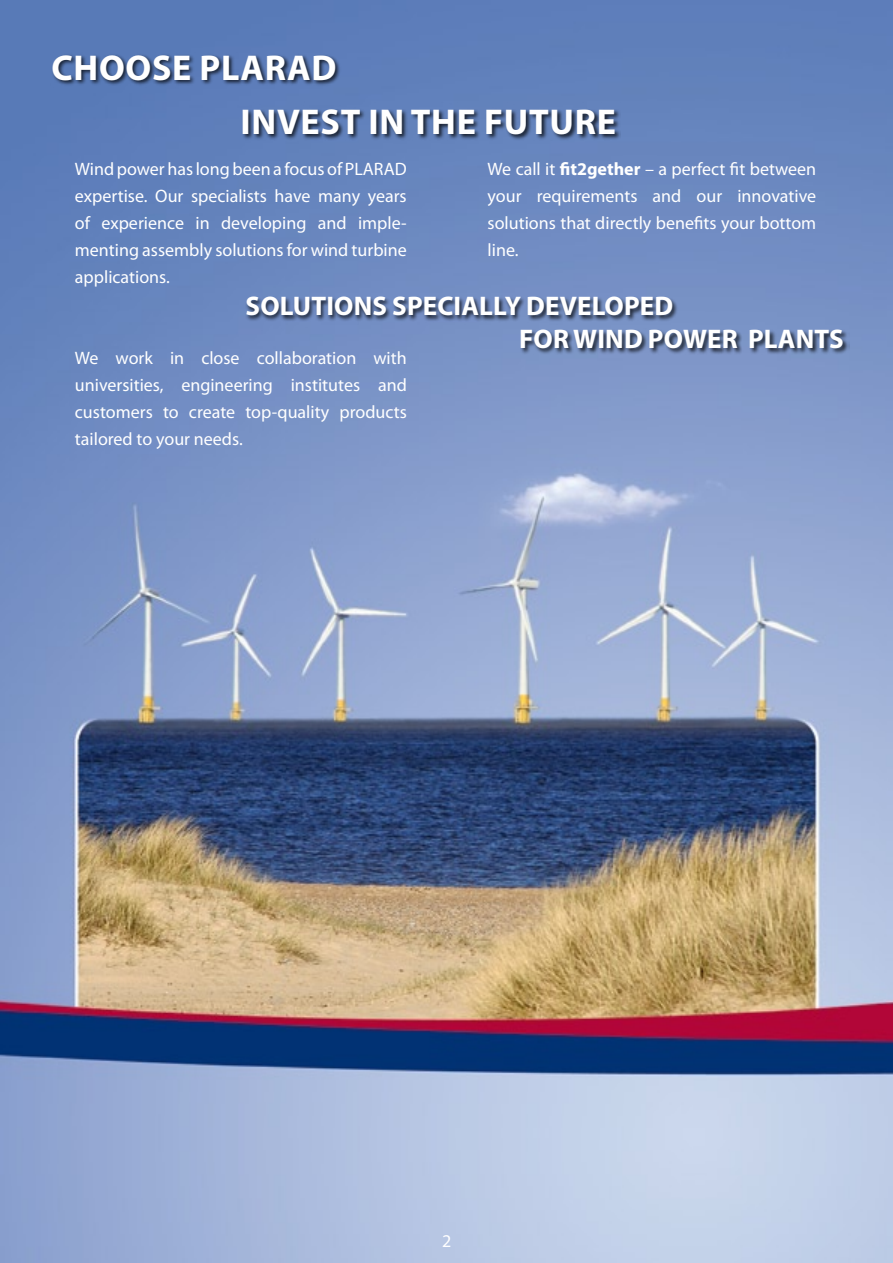
<style>
.page{position:relative;width:893px;height:1263px;background:#fff}
.page>*{position:absolute;margin:0;border:0;box-sizing:border-box;transform-origin:0 0}
.t1{font:700 36px/54px "Myriad Pro";letter-spacing:.02em;color:#fff}
.t2{font:700 27px/33px "Myriad Pro";letter-spacing:.005em;color:#fff}
.t3{font:18px/27px "Myriad Pro";color:#fff;text-align:justify}
.s1{font-weight:700}
</style>
<div class="page">
<img style="left:0;top:0;width:893px;height:1263px">
<div style="left:50px;top:53px;width:571px;height:88px;background:#000;opacity:.75"></div>
<div style="left:245px;top:295px;width:604px;height:60px;background:#000;opacity:.75"></div>
<h1 class="t1" style="left:240px;top:40px;width:377px;text-indent:-189px">CHOOSE PLARAD<br>INVEST IN THE FUTURE</h1>
<p class="t3" style="left:75px;top:155px;width:333px">Wind power has long been a focus of PLARAD expertise. Our specialists have many years of experience in developing and imple&shy;menting assembly solutions for wind turbine applications.</p>
<p class="t3" style="left:488px;top:155px;width:330px">We call it <span class="s1">fit2gether</span> – a perfect fit between your requirements and our innovative solutions that directly benefits your bottom line.</p>
<h2 class="t2" style="left:519px;top:289px;width:326px;text-indent:-274px">SOLUTIONS SPECIALLY DEVELOPED<br>FOR WIND POWER PLANTS</h2>
<p class="t3" style="left:75px;top:344px;width:333px">We work in close collaboration with universities, engineering institutes and customers to create top-quality products tailored to your needs.</p>
<p class="t3" style="left:442px;top:1227px;width:11px">2</p>
</div>
